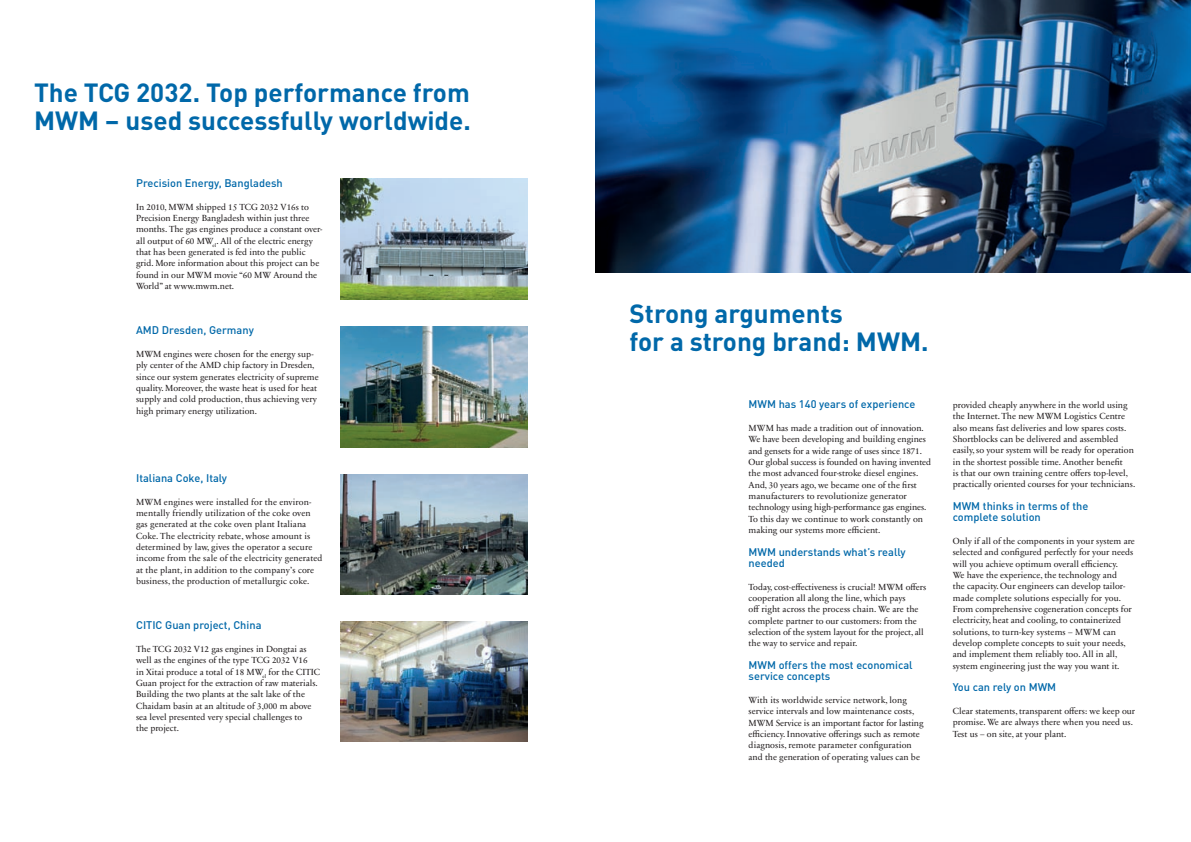
<style>
.page{position:relative;width:1191px;height:842px;background:#fff}
.page>*{position:absolute;margin:0;border:0;box-sizing:border-box;transform-origin:0 0}
.t1{font:700 26px/28px "DIN Pro";color:#0068a9}
.t2{font:500 11px/11.3px "DIN Pro";color:#0068a9}
.t3{font:9px/11.3px "Sabon Next LT Pro";color:#231f20}
</style>
<div class="page">
<img style="left:595px;top:0;width:596px;height:272px">
<img style="left:340px;top:327px;width:187px;height:120px">
<img style="left:340px;top:474px;width:187px;height:120px">
<img style="left:340px;top:621px;width:187px;height:121px">
<img style="left:340px;top:179px;width:187px;height:120px">
<h1 class="t1" style="left:34px;top:78px;width:438px">The TCG 2032. Top performance from<br>MWM – used successfully worldwide.</h1>
<p class="t2" style="left:136px;top:177px;width:148px">Precision Energy, Bangladesh</p>
<p class="t3" style="left:136px;top:201px;width:188px">In 2010, MWM shipped 15 TCG 2032 V16s to Precision Energy Bangladesh within just three months. The gas engines produce a constant over&shy;all output of 60 MW<sub>el</sub>. All of the electric energy that has been generated is fed into the public grid. More information about this project can be found in our MWM movie “60 MW Around the World” at www.mwm.net.</p>
<p class="t2" style="left:136px;top:324px;width:119px">AMD Dresden, Germany</p>
<p class="t3" style="left:136px;top:348px;width:184px">MWM engines were chosen for the energy sup&shy;ply center of the AMD chip factory in Dresden, since our system generates electricity of supreme quality. Moreover, the waste heat is used for heat supply and cold production, thus achieving very high primary energy utilization.</p>
<p class="t2" style="left:136px;top:472px;width:92px">Italiana Coke, Italy</p>
<p class="t3" style="left:136px;top:495px;width:188px">MWM engines were installed for the environ&shy;mentally friendly utilization of the coke oven gas generated at the coke oven plant Italiana Coke. The electricity rebate, whose amount is determined by law, gives the operator a secure income from the sale of the electricity generated at the plant, in addition to the company’s core business, the production of metallurgic coke.</p>
<p class="t2" style="left:136px;top:619px;width:127px">CITIC Guan project, China</p>
<p class="t3" style="left:136px;top:643px;width:186px">The TCG 2032 V12 gas engines in Dongtai as well as the engines of the type TCG 2032 V16<br>in Xitai produce a total of 18 MW<sub>el</sub> for the CITIC Guan project for the extraction of raw materials.<br>Building the two plants at the salt lake of the Chaidam basin at an altitude of 3,000 m above sea level presented very special challenges to<br>the project.</p>
<h1 class="t1" style="left:629px;top:299px;width:300px">Strong arguments<br>for a strong brand: MWM.</h1>
<p class="t2" style="left:748px;top:398px;width:168px">MWM has 140 years of experience</p>
<p class="t3" style="left:748px;top:422px;width:184px">MWM has made a tradition out of innovation.<br>We have been developing and building engines and gensets for a wide range of uses since 1871.<br>Our global success is founded on having invented the most advanced four-stroke diesel engines.<br>And, 30 years ago, we became one of the first manufacturers to revolutionize generator technology using high-performance gas engines.<br>To this day we continue to work constantly on making our systems more efficient.</p>
<p class="t2" style="left:748px;top:545px;width:159px">MWM understands what’s really needed</p>
<p class="t3" style="left:748px;top:580px;width:179px">Today, cost-effectiveness is crucial! MWM offers cooperation all along the line, which pays<br>off right across the process chain. We are the complete partner to our customers: from the selection of the system layout for the project, all the way to service and repair.</p>
<p class="t2" style="left:748px;top:659px;width:165px">MWM offers the most economical service concepts</p>
<p class="t3" style="left:748px;top:694px;width:176px">With its worldwide service network, long service intervals and low maintenance costs, MWM Service is an important factor for lasting efficiency. Innovative offerings such as remote diagnosis, remote parameter configuration and the generation of operating values can be</p>
<p class="t3" style="left:952px;top:399px;width:184px">provided cheaply anywhere in the world using the Internet. The new MWM Logistics Centre also means fast deliveries and low spares costs.<br>Shortblocks can be delivered and assembled easily, so your system will be ready for operation in the shortest possible time. Another benefit<br>is that our own training centre offers top-level, practically oriented courses for your technicians.</p>
<p class="t2" style="left:952px;top:500px;width:137px">MWM thinks in terms of the complete solution</p>
<p class="t3" style="left:952px;top:535px;width:184px">Only if all of the components in your system are selected and configured perfectly for your needs will you achieve optimum overall efficiency.<br>We have the experience, the technology and<br>the capacity. Our engineers can develop tailor&shy;made complete solutions especially for you.<br>From comprehensive cogeneration concepts for electricity, heat and cooling, to containerized solutions, to turn-key systems – MWM can develop complete concepts to suit your needs, and implement them reliably too. All in all, system engineering just the way you want it.</p>
<p class="t2" style="left:952px;top:681px;width:105px">You can rely on MWM</p>
<p class="t3" style="left:952px;top:705px;width:184px">Clear statements, transparent offers: we keep our promise. We are always there when you need us.<br>Test us – on site, at your plant.</p>
</div>
